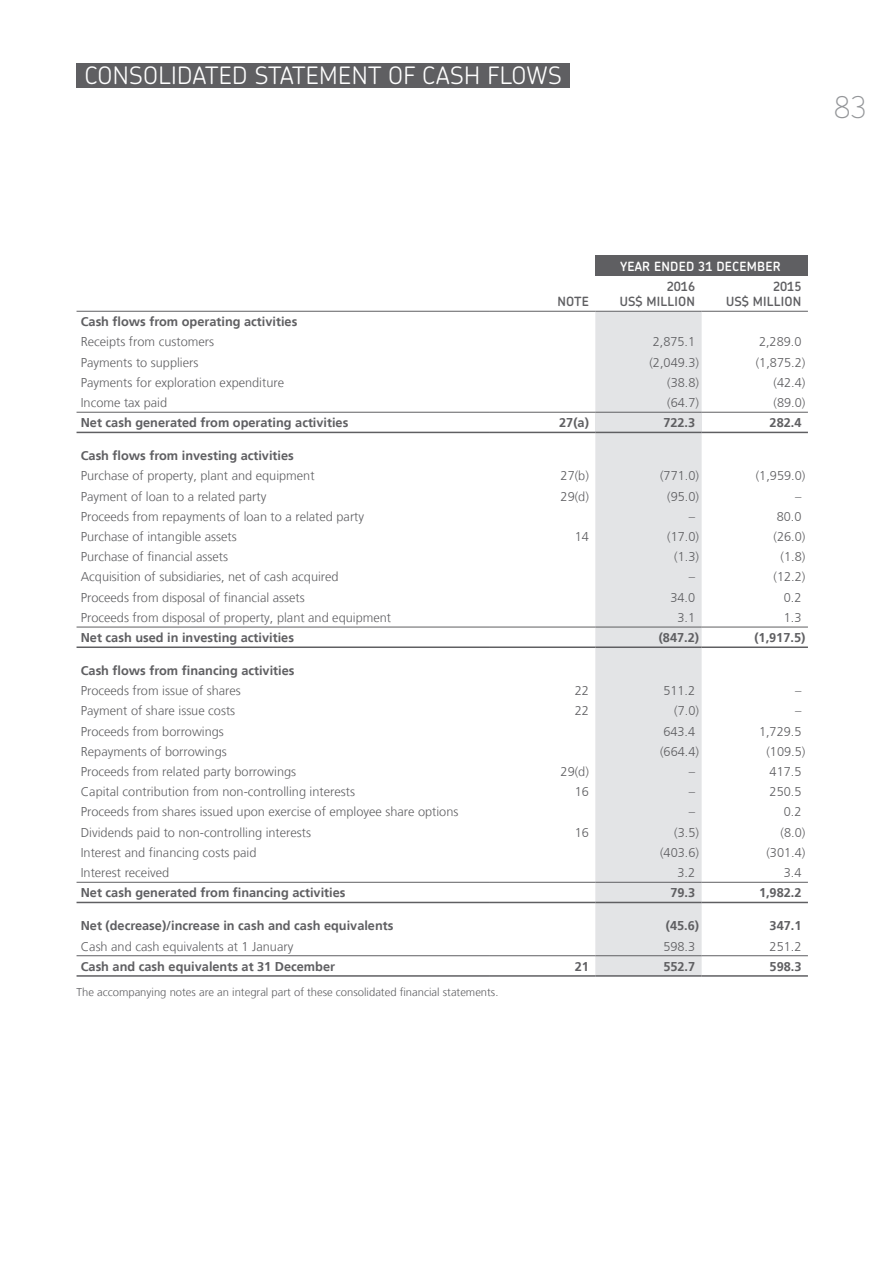
<style>
.page{position:relative;width:893px;height:1263px;background:#fff}
.page>*{position:absolute;margin:0;border:0;box-sizing:border-box;transform-origin:0 0}
.t1{font:100 30px "Chevin Std";color:#939598}
.t2{font:300 24px "Chevin Std";letter-spacing:.015em;color:#fff}
.t3{font:300 12.75px "Frutiger LT";color:#5f5f62}
.t4{font:700 12.75px "Frutiger LT";color:#5f5f62}
.t5{font:600 12.75px/15px "Chevin Std";letter-spacing:.015em;color:#5f5f62;text-align:right}
.t6{font:600 12.75px "Chevin Std";letter-spacing:.015em;color:#fff}
.t7{font:300 11.25px "Frutiger LT";color:#5f5f62}
</style>
<div class="page">
<div style="left:595px;top:256px;width:213px;height:20px;background:#5f5f62"></div>
<div style="left:595px;top:312px;width:107px;height:80px;background:#e3e4e6"></div>
<div style="left:595px;top:392px;width:107px;height:583px;background:#e3e4e6"></div>
<div style="left:595px;top:412px;width:107px;height:20px;background:#e3e4e6"></div>
<hr style="left:489px;top:311px;width:106px;height:1px;background:#5f5f62">
<hr style="left:595px;top:311px;width:107px;height:1px;background:#5f5f62">
<hr style="left:702px;top:311px;width:106px;height:1px;background:#5f5f62">
<hr style="left:77px;top:311px;width:412px;height:1px;background:#5f5f62">
<hr style="left:77px;top:412px;width:412px;height:1px;background:#5f5f62">
<hr style="left:489px;top:412px;width:106px;height:1px;background:#5f5f62">
<hr style="left:77px;top:432px;width:412px;height:1px;background:#5f5f62">
<hr style="left:489px;top:432px;width:106px;height:1px;background:#5f5f62">
<hr style="left:595px;top:432px;width:107px;height:1px;background:#5f5f62">
<hr style="left:702px;top:432px;width:106px;height:1px;background:#5f5f62">
<hr style="left:595px;top:412px;width:107px;height:1px;background:#5f5f62">
<hr style="left:702px;top:412px;width:106px;height:1px;background:#5f5f62">
<hr style="left:77px;top:627px;width:412px;height:1px;background:#5f5f62">
<hr style="left:489px;top:627px;width:106px;height:1px;background:#5f5f62">
<hr style="left:77px;top:646px;width:412px;height:2px;background:#5f5f62">
<hr style="left:489px;top:646px;width:106px;height:2px;background:#5f5f62">
<hr style="left:595px;top:627px;width:107px;height:1px;background:#5f5f62">
<hr style="left:702px;top:627px;width:106px;height:1px;background:#5f5f62">
<hr style="left:595px;top:646px;width:107px;height:2px;background:#5f5f62">
<hr style="left:702px;top:646px;width:106px;height:2px;background:#5f5f62">
<hr style="left:77px;top:882px;width:412px;height:1px;background:#5f5f62">
<hr style="left:489px;top:882px;width:106px;height:1px;background:#5f5f62">
<hr style="left:595px;top:882px;width:107px;height:1px;background:#5f5f62">
<hr style="left:702px;top:882px;width:106px;height:1px;background:#5f5f62">
<hr style="left:77px;top:902px;width:412px;height:1px;background:#5f5f62">
<hr style="left:489px;top:902px;width:106px;height:1px;background:#5f5f62">
<hr style="left:595px;top:902px;width:107px;height:1px;background:#5f5f62">
<hr style="left:702px;top:902px;width:106px;height:1px;background:#5f5f62">
<hr style="left:77px;top:955px;width:412px;height:1px;background:#5f5f62">
<hr style="left:489px;top:955px;width:106px;height:1px;background:#5f5f62">
<hr style="left:595px;top:955px;width:107px;height:1px;background:#5f5f62">
<hr style="left:702px;top:955px;width:106px;height:1px;background:#5f5f62">
<hr style="left:77px;top:975px;width:412px;height:2px;background:#5f5f62">
<hr style="left:489px;top:975px;width:106px;height:2px;background:#5f5f62">
<hr style="left:595px;top:975px;width:107px;height:2px;background:#5f5f62">
<hr style="left:702px;top:975px;width:106px;height:2px;background:#5f5f62">
<div style="left:77px;top:64px;width:493px;height:24px;background:#5f5f62"></div>
<h2 class="t2" style="left:84px;top:59px;width:479px">CONSOLIDATED STATEMENT OF CASH FLOWS</h2>
<h1 class="t1" style="left:834px;top:87px;width:35px">83</h1>
<p class="t5" style="left:557px;top:294px;width:33px">NOTE</p>
<p class="t6" style="left:621px;top:258px;width:161px">YEAR ENDED 31 DECEMBER</p>
<p class="t5" style="left:620px;top:279px;width:77px">2016<br>US$ MILLION</p>
<p class="t5" style="left:726px;top:279px;width:77px">2015<br>US$ MILLION</p>
<p class="t4" style="left:81px;top:314px;width:218px">Cash flows from operating activities</p>
<p class="t3" style="left:81px;top:335px;width:135px">Receipts from customers</p>
<p class="t3" style="left:653px;top:335px;width:44px">2,875.1</p>
<p class="t3" style="left:759px;top:335px;width:44px">2,289.0</p>
<p class="t3" style="left:81px;top:355px;width:119px">Payments to suppliers</p>
<p class="t3" style="left:649px;top:355px;width:51px">(2,049.3)</p>
<p class="t3" style="left:756px;top:355px;width:51px">(1,875.2)</p>
<p class="t3" style="left:81px;top:375px;width:205px">Payments for exploration expenditure</p>
<p class="t3" style="left:667px;top:375px;width:33px">(38.8)</p>
<p class="t3" style="left:773px;top:375px;width:33px">(42.4)</p>
<p class="t3" style="left:81px;top:395px;width:88px">Income tax paid</p>
<p class="t3" style="left:667px;top:395px;width:33px">(64.7)</p>
<p class="t3" style="left:773px;top:395px;width:33px">(89.0)</p>
<p class="t4" style="left:81px;top:415px;width:269px">Net cash generated from operating activities</p>
<p class="t4" style="left:559px;top:415px;width:31px">27(a)</p>
<p class="t4" style="left:663px;top:415px;width:33px">722.3</p>
<p class="t4" style="left:770px;top:415px;width:33px">282.4</p>
<p class="t4" style="left:81px;top:448px;width:215px">Cash flows from investing activities</p>
<p class="t3" style="left:81px;top:469px;width:235px">Purchase of property, plant and equipment</p>
<p class="t3" style="left:561px;top:469px;width:30px">27(b)</p>
<p class="t3" style="left:660px;top:469px;width:40px">(771.0)</p>
<p class="t3" style="left:756px;top:469px;width:51px">(1,959.0)</p>
<p class="t3" style="left:81px;top:489px;width:187px">Payment of loan to a related party</p>
<p class="t3" style="left:561px;top:489px;width:30px">29(d)</p>
<p class="t3" style="left:667px;top:489px;width:33px">(95.0)</p>
<p class="t3" style="left:795px;top:489px;width:8px">–</p>
<p class="t3" style="left:81px;top:509px;width:285px">Proceeds from repayments of loan to a related party</p>
<p class="t3" style="left:689px;top:509px;width:8px">–</p>
<p class="t3" style="left:777px;top:509px;width:26px">80.0</p>
<p class="t3" style="left:81px;top:529px;width:157px">Purchase of intangible assets</p>
<p class="t3" style="left:575px;top:529px;width:16px">14</p>
<p class="t3" style="left:667px;top:529px;width:33px">(17.0)</p>
<p class="t3" style="left:773px;top:529px;width:33px">(26.0)</p>
<p class="t3" style="left:81px;top:550px;width:149px">Purchase of financial assets</p>
<p class="t3" style="left:674px;top:550px;width:26px">(1.3)</p>
<p class="t3" style="left:781px;top:550px;width:26px">(1.8)</p>
<p class="t3" style="left:81px;top:570px;width:259px">Acquisition of subsidiaries, net of cash acquired</p>
<p class="t3" style="left:689px;top:570px;width:8px">–</p>
<p class="t3" style="left:773px;top:570px;width:33px">(12.2)</p>
<p class="t3" style="left:81px;top:590px;width:225px">Proceeds from disposal of financial assets</p>
<p class="t3" style="left:670px;top:590px;width:26px">34.0</p>
<p class="t3" style="left:784px;top:590px;width:19px">0.2</p>
<p class="t3" style="left:81px;top:610px;width:312px">Proceeds from disposal of property, plant and equipment</p>
<p class="t3" style="left:677px;top:610px;width:19px">3.1</p>
<p class="t3" style="left:784px;top:610px;width:19px">1.3</p>
<p class="t4" style="left:81px;top:630px;width:215px">Net cash used in investing activities</p>
<p class="t4" style="left:659px;top:630px;width:42px">(847.2)</p>
<p class="t4" style="left:754px;top:630px;width:53px">(1,917.5)</p>
<p class="t4" style="left:81px;top:663px;width:215px">Cash flows from financing activities</p>
<p class="t3" style="left:81px;top:684px;width:162px">Proceeds from issue of shares</p>
<p class="t3" style="left:575px;top:684px;width:16px">22</p>
<p class="t3" style="left:663px;top:684px;width:33px">511.2</p>
<p class="t3" style="left:795px;top:684px;width:8px">–</p>
<p class="t3" style="left:81px;top:704px;width:156px">Payment of share issue costs</p>
<p class="t3" style="left:575px;top:704px;width:16px">22</p>
<p class="t3" style="left:674px;top:704px;width:26px">(7.0)</p>
<p class="t3" style="left:795px;top:704px;width:8px">–</p>
<p class="t3" style="left:81px;top:724px;width:145px">Proceeds from borrowings</p>
<p class="t3" style="left:663px;top:724px;width:33px">643.4</p>
<p class="t3" style="left:759px;top:724px;width:44px">1,729.5</p>
<p class="t3" style="left:81px;top:744px;width:147px">Repayments of borrowings</p>
<p class="t3" style="left:660px;top:744px;width:40px">(664.4)</p>
<p class="t3" style="left:766px;top:744px;width:40px">(109.5)</p>
<p class="t3" style="left:81px;top:764px;width:217px">Proceeds from related party borrowings</p>
<p class="t3" style="left:561px;top:764px;width:30px">29(d)</p>
<p class="t3" style="left:689px;top:764px;width:8px">–</p>
<p class="t3" style="left:770px;top:764px;width:33px">417.5</p>
<p class="t3" style="left:81px;top:785px;width:276px">Capital contribution from non-controlling interests</p>
<p class="t3" style="left:575px;top:785px;width:16px">16</p>
<p class="t3" style="left:689px;top:785px;width:8px">–</p>
<p class="t3" style="left:770px;top:785px;width:33px">250.5</p>
<p class="t3" style="left:81px;top:805px;width:379px">Proceeds from shares issued upon exercise of employee share options</p>
<p class="t3" style="left:689px;top:805px;width:8px">–</p>
<p class="t3" style="left:784px;top:805px;width:19px">0.2</p>
<p class="t3" style="left:81px;top:825px;width:232px">Dividends paid to non-controlling interests</p>
<p class="t3" style="left:575px;top:825px;width:16px">16</p>
<p class="t3" style="left:674px;top:825px;width:26px">(3.5)</p>
<p class="t3" style="left:781px;top:825px;width:26px">(8.0)</p>
<p class="t3" style="left:81px;top:845px;width:177px">Interest and financing costs paid</p>
<p class="t3" style="left:660px;top:845px;width:40px">(403.6)</p>
<p class="t3" style="left:766px;top:845px;width:40px">(301.4)</p>
<p class="t3" style="left:81px;top:865px;width:90px">Interest received</p>
<p class="t3" style="left:677px;top:865px;width:19px">3.2</p>
<p class="t3" style="left:784px;top:865px;width:19px">3.4</p>
<p class="t4" style="left:81px;top:885px;width:266px">Net cash generated from financing activities</p>
<p class="t4" style="left:670px;top:885px;width:26px">79.3</p>
<p class="t4" style="left:759px;top:885px;width:44px">1,982.2</p>
<p class="t4" style="left:81px;top:918px;width:314px">Net (decrease)/increase in cash and cash equivalents</p>
<p class="t4" style="left:666px;top:918px;width:35px">(45.6)</p>
<p class="t4" style="left:770px;top:918px;width:33px">347.1</p>
<p class="t3" style="left:81px;top:939px;width:214px">Cash and cash equivalents at 1 January</p>
<p class="t3" style="left:663px;top:939px;width:33px">598.3</p>
<p class="t3" style="left:770px;top:939px;width:33px">251.2</p>
<p class="t4" style="left:81px;top:959px;width:256px">Cash and cash equivalents at 31 December</p>
<p class="t4" style="left:575px;top:959px;width:16px">21</p>
<p class="t4" style="left:663px;top:959px;width:33px">552.7</p>
<p class="t4" style="left:770px;top:959px;width:33px">598.3</p>
<p class="t7" style="left:77px;top:986px;width:423px">The accompanying notes are an integral part of these consolidated financial statements.</p>
</div>
